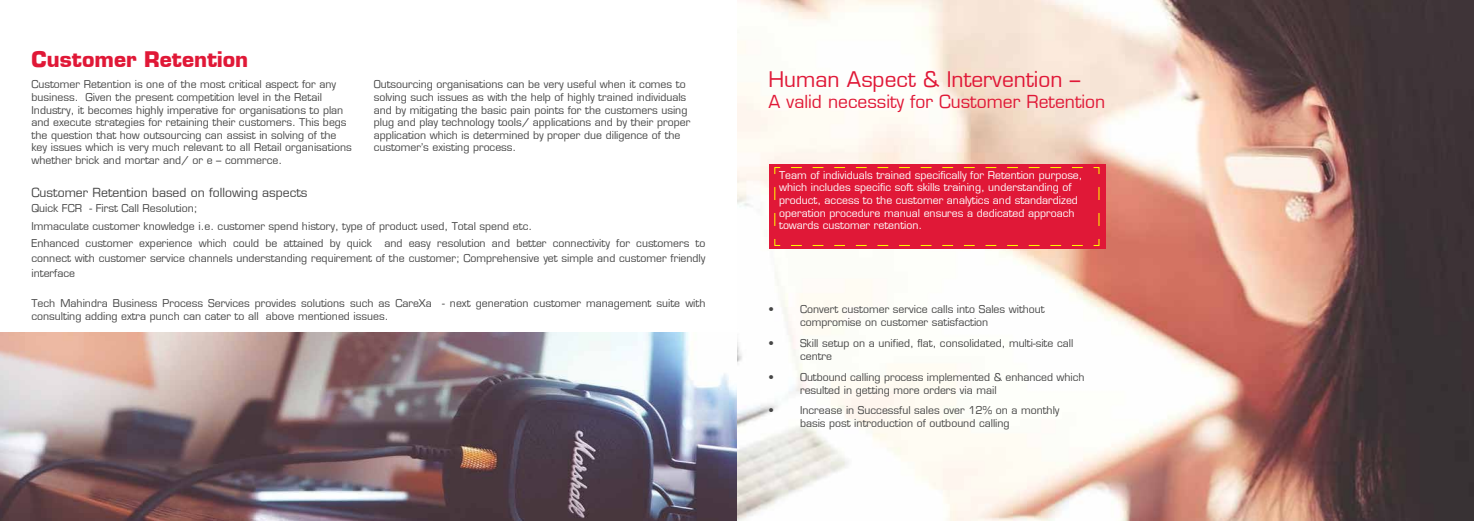
<style>
.page{position:relative;width:1474px;height:521px;background:#fff}
.page>*{position:absolute;margin:0;border:0;box-sizing:border-box;transform-origin:0 0}
.t1{font:21px "Eurostile";color:#e01837}
.t2{font:700 21px "Eurostile";color:#e01837}
.t3{font:17.5px "Eurostile";color:#e01837}
.t4{font:12.25px "Eurostile";color:#464646}
.t5{font:10.5px/12.6px "Eurostile";color:#464646}
.t6{font:10.5px/12.6px "Eurostile";color:#fff}
</style>
<div class="page">
<img style="left:737px;top:0;width:736px;height:521px">
<div style="left:768px;top:164px;width:337px;height:84px;background:#e01837"></div>
<svg style="left:774px;top:167px;width:325px;height:79px"></svg>
<img style="left:0;top:332px;width:737px;height:189px">
<h1 class="t2" style="left:32px;top:47px;width:218px">Customer Retention</h1>
<p class="t5" style="left:32px;top:78px;width:322px">Customer Retention is one of the most critical aspect for any business. Given the present competition level in the Retail Industry, it becomes highly imperative for organisations to plan and execute strategies for retaining their customers. This begs the question that how outsourcing can assist in solving of the key issues which is very much relevant to all Retail organisations whether brick and mortar and/ or e – commerce.</p>
<p class="t5" style="left:374px;top:78px;width:318px">Outsourcing organisations can be very useful when it comes to solving such issues as with the help of highly trained individuals and by mitigating the basic pain points for the customers using plug and play technology tools/ applications and by their proper application which is determined by proper due diligence of the customer’s existing process.</p>
<p class="t4" style="left:32px;top:185px;width:277px">Customer Retention based on following aspects</p>
<p class="t5" style="left:32px;top:200px;width:675px;line-height:17.3px">Quick FCR - First Call Resolution;<br>Immaculate customer knowledge i.e. customer spend history, type of product used, Total spend etc.<br>Enhanced customer experience which could be attained by quick and easy resolution and better connectivity for customers to</p>
<p class="t5" style="left:32px;top:251px;width:675px;line-height:14.9px">connect with customer service channels understanding requirement of the customer; Comprehensive yet simple and customer friendly interface</p>
<p class="t5" style="left:32px;top:297px;width:675px">Tech Mahindra Business Process Services provides solutions such as CareXa - next generation customer management suite with consulting adding extra punch can cater to all above mentioned issues.</p>
<h1 class="t1" style="left:768px;top:67px;width:313px">Human Aspect &amp; Intervention –</h1>
<h2 class="t3" style="left:768px;top:91px;width:338px">A valid necessity for Customer Retention</h2>
<p class="t6" style="left:779px;top:169px;width:305px">Team of individuals trained specifically for Retention purpose, which includes specific soft skills training, understanding of product, access to the customer analytics and standardized operation procedure manual ensures a dedicated approach towards customer retention.</p>
<p class="t5" style="left:768px;top:303px;width:7px">•</p>
<p class="t5" style="left:800px;top:303px;width:246px;line-height:13.1px">Convert customer service calls into Sales without compromise on customer satisfaction</p>
<p class="t5" style="left:768px;top:337px;width:7px">•</p>
<p class="t5" style="left:800px;top:336px;width:275px;line-height:13.1px">Skill setup on a unified, flat, consolidated, multi-site call centre</p>
<p class="t5" style="left:768px;top:370px;width:7px">•</p>
<p class="t5" style="left:800px;top:370px;width:286px;line-height:13.1px">Outbound calling process implemented &amp; enhanced which resulted in getting more orders via mail</p>
<p class="t5" style="left:768px;top:404px;width:7px">•</p>
<p class="t5" style="left:800px;top:404px;width:261px;line-height:13.1px">Increase in Successful sales over 12% on a monthly basis post introduction of outbound calling</p>
</div>
